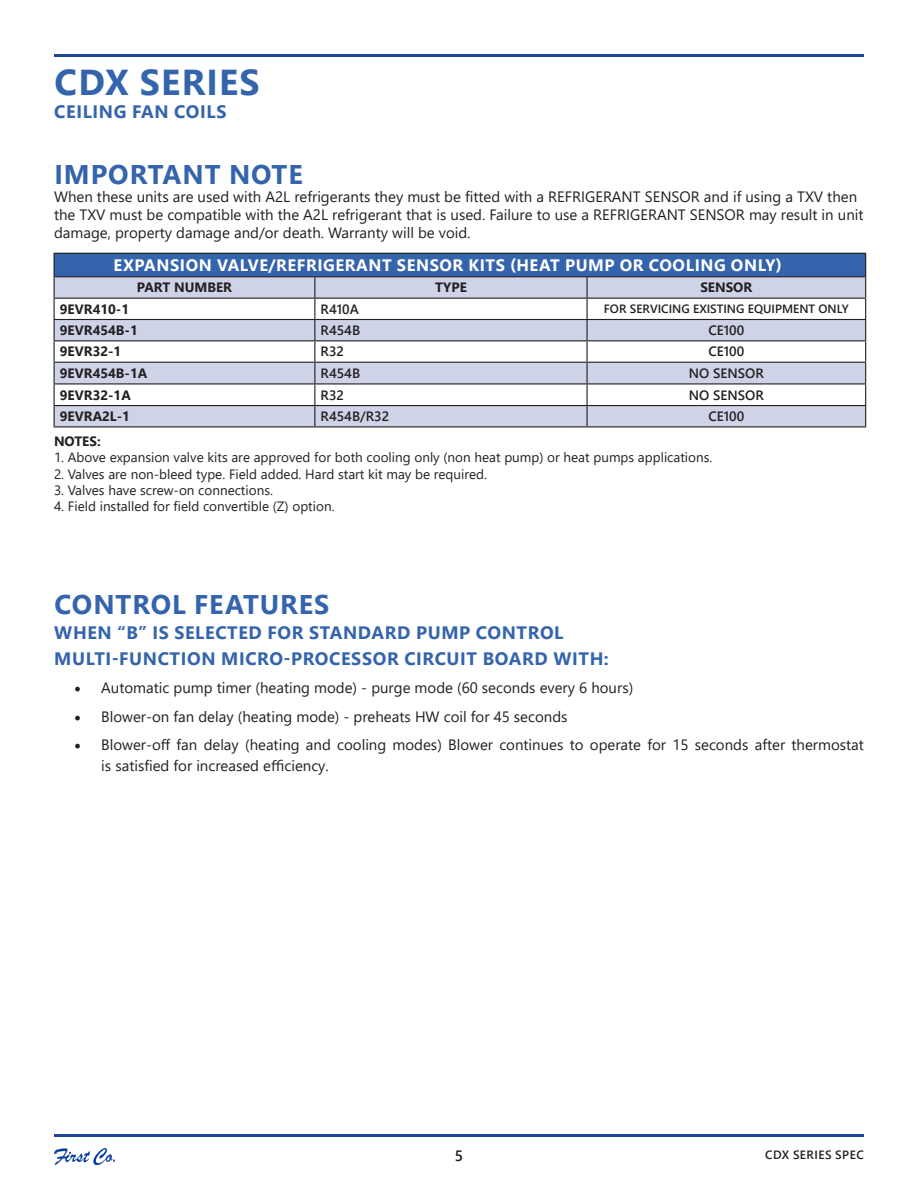
<style>
.page{position:relative;width:918px;height:1188px;background:#fff}
.page>*{position:absolute;margin:0;border:0;box-sizing:border-box;transform-origin:0 0}
.t1{font:700 36px "Segoe UI";letter-spacing:.035em;color:#3464ac}
.t2{font:700 27px "Segoe UI";letter-spacing:.035em;color:#3464ac}
.t3{font:700 18px "Segoe UI";letter-spacing:.035em;color:#3464ac}
.t4{font:700 16.5px "Segoe UI";letter-spacing:.035em;color:#fff}
.t5{font:15px/18px "Segoe UI";color:#231f20}
.t6{font:600 15px "Segoe UI";color:#231f20}
.t7{font:13.5px "Segoe UI";color:#231f20}
.t8{font:700 13.5px "Segoe UI";color:#231f20}
.t9{font:600 13.5px "Segoe UI";color:#231f20}
.t10{font:600 12px "Segoe UI";color:#231f20}
.t11{font:600 12px "Segoe UI";letter-spacing:.035em;color:#231f20}
.s1{color:#3464ac}
.s2{font-family:"Minion Pro";font-size:18px}
</style>
<div class="page">
<img style="left:54px;top:1148px;width:60px;height:16px">
<hr style="left:54px;top:54px;width:810px;height:3px;background:#1d449b">
<hr style="left:54px;top:1134px;width:810px;height:3px;background:#1d449b">
<div style="left:54px;top:253px;width:812px;height:24px;background:#3464ac"></div>
<svg style="left:55px;top:277px;width:810px;height:149px;fill:#cfd3e8"></svg>
<hr style="left:54px;top:253px;width:261px;height:1px;background:#231f20">
<hr style="left:315px;top:253px;width:272px;height:1px;background:#231f20">
<hr style="left:587px;top:253px;width:279px;height:1px;background:#231f20">
<hr style="left:54px;top:276px;width:261px;height:1px;background:#231f20">
<hr style="left:315px;top:276px;width:272px;height:1px;background:#231f20">
<hr style="left:587px;top:276px;width:279px;height:1px;background:#231f20">
<hr style="left:586px;top:277px;width:2px;height:21px;background:#231f20">
<hr style="left:54px;top:298px;width:261px;height:1px;background:#231f20">
<hr style="left:315px;top:298px;width:272px;height:1px;background:#231f20">
<hr style="left:587px;top:298px;width:279px;height:1px;background:#231f20">
<hr style="left:586px;top:299px;width:2px;height:20px;background:#231f20">
<hr style="left:54px;top:319px;width:261px;height:1px;background:#231f20">
<hr style="left:315px;top:319px;width:272px;height:1px;background:#231f20">
<hr style="left:587px;top:319px;width:279px;height:1px;background:#231f20">
<hr style="left:586px;top:320px;width:2px;height:20px;background:#231f20">
<hr style="left:54px;top:340px;width:261px;height:1px;background:#231f20">
<hr style="left:315px;top:340px;width:272px;height:1px;background:#231f20">
<hr style="left:587px;top:340px;width:279px;height:1px;background:#231f20">
<hr style="left:586px;top:341px;width:2px;height:21px;background:#231f20">
<hr style="left:54px;top:362px;width:261px;height:1px;background:#231f20">
<hr style="left:315px;top:362px;width:272px;height:1px;background:#231f20">
<hr style="left:587px;top:362px;width:279px;height:1px;background:#231f20">
<hr style="left:586px;top:363px;width:2px;height:20px;background:#231f20">
<hr style="left:54px;top:383px;width:261px;height:1px;background:#231f20">
<hr style="left:315px;top:383px;width:272px;height:1px;background:#231f20">
<hr style="left:587px;top:383px;width:279px;height:1px;background:#231f20">
<hr style="left:586px;top:384px;width:2px;height:21px;background:#231f20">
<hr style="left:54px;top:405px;width:261px;height:1px;background:#231f20">
<svg style="left:54px;top:254px;width:1px;height:172px"></svg>
<hr style="left:315px;top:405px;width:272px;height:1px;background:#231f20">
<svg style="left:314px;top:277px;width:1px;height:149px"></svg>
<hr style="left:587px;top:405px;width:279px;height:1px;background:#231f20">
<hr style="left:586px;top:406px;width:2px;height:20px;background:#231f20">
<svg style="left:865px;top:254px;width:1px;height:172px"></svg>
<hr style="left:54px;top:426px;width:261px;height:1px;background:#231f20">
<hr style="left:315px;top:426px;width:272px;height:1px;background:#231f20">
<hr style="left:587px;top:426px;width:279px;height:1px;background:#231f20">
<p class="t1" style="left:55px;top:49px;width:207px">CDX SERIES</p>
<p class="t3" style="left:54px;top:95px;width:174px">CEILING FAN COILS</p>
<p class="t2" style="left:54px;top:149px;width:250px">IMPORTANT NOTE</p>
<p class="t5" style="left:54px;top:186px;width:811px">When these units are used with A2L refrigerants they must be fitted with a REFRIGERANT SENSOR and if using a TXV then the TXV must be compatible with the A2L refrigerant that is used. Failure to use a REFRIGERANT SENSOR may result in unit damage, property damage and/or death. Warranty will be void.</p>
<p class="t4" style="left:114px;top:250px;width:695px">EXPANSION VALVE/REFRIGERANT SENSOR KITS (HEAT PUMP OR COOLING ONLY)<span class="s1">LY)</span></p>
<p class="t8" style="left:137px;top:275px;width:97px">PART NUMBER</p>
<p class="t8" style="left:435px;top:275px;width:33px">TYPE</p>
<p class="t8" style="left:700px;top:275px;width:54px">SENSOR</p>
<p class="t8" style="left:60px;top:296px;width:71px">9EVR410-1</p>
<p class="t9" style="left:321px;top:296px;width:40px">R410A</p>
<p class="t10" style="left:604px;top:297px;width:246px">FOR SERVICING EXISTING EQUIPMENT ONLY</p>
<p class="t8" style="left:60px;top:318px;width:79px">9EVR454B-1</p>
<p class="t9" style="left:321px;top:318px;width:41px">R454B</p>
<p class="t9" style="left:708px;top:318px;width:37px">CE100</p>
<p class="t8" style="left:60px;top:339px;width:63px">9EVR32-1</p>
<p class="t9" style="left:321px;top:339px;width:25px">R32</p>
<p class="t9" style="left:708px;top:339px;width:37px">CE100</p>
<p class="t8" style="left:60px;top:360px;width:89px">9EVR454B-1A</p>
<p class="t9" style="left:321px;top:360px;width:41px">R454B</p>
<p class="t9" style="left:689px;top:360px;width:76px">NO SENSOR</p>
<p class="t8" style="left:60px;top:382px;width:73px">9EVR32-1A</p>
<p class="t9" style="left:321px;top:382px;width:25px">R32</p>
<p class="t9" style="left:689px;top:382px;width:76px">NO SENSOR</p>
<p class="t8" style="left:60px;top:404px;width:72px">9EVRA2L-1</p>
<p class="t9" style="left:321px;top:404px;width:70px">R454B/R32</p>
<p class="t9" style="left:708px;top:404px;width:37px">CE100</p>
<p class="t8" style="left:54px;top:429px;width:48px">NOTES:</p>
<p class="t7" style="left:54px;top:445px;width:660px">1. Above expansion valve kits are approved for both cooling only (non heat pump) or heat pumps applications.</p>
<p class="t7" style="left:54px;top:461px;width:435px">2. Valves are non-bleed type. Field added. Hard start kit may be required.</p>
<p class="t7" style="left:54px;top:477px;width:221px">3. Valves have screw-on connections.</p>
<p class="t7" style="left:54px;top:493px;width:282px">4. Field installed for field convertible (Z) option.</p>
<p class="t2" style="left:54px;top:579px;width:276px">CONTROL FEATURES</p>
<p class="t3" style="left:54px;top:616px;width:511px">WHEN “B” IS SELECTED FOR STANDARD PUMP CONTROL</p>
<p class="t3" style="left:54px;top:641px;width:556px">MULTI-FUNCTION MICRO-PROCESSOR CIRCUIT BOARD WITH:</p>
<p class="t5" style="left:74px;top:678px;width:560px"><span class="s2">•</span> Automatic pump timer (heating mode) - purge mode (60 seconds every 6 hours)</p>
<p class="t5" style="left:74px;top:706px;width:495px"><span class="s2">•</span> Blower-on fan delay (heating mode) - preheats HW coil for 45 seconds</p>
<p class="t5" style="left:101px;top:733px;width:764px;line-height:21px;text-indent:-27px"><span class="s2">•</span> Blower-off fan delay (heating and cooling modes) Blower continues to operate for 15 seconds after thermostat is satisfied for increased efficiency.</p>
<p class="t6" style="left:455px;top:1142px;width:10px">5</p>
<p class="t11" style="left:765px;top:1143px;width:100px">CDX SERIES SPEC</p>
</div>
